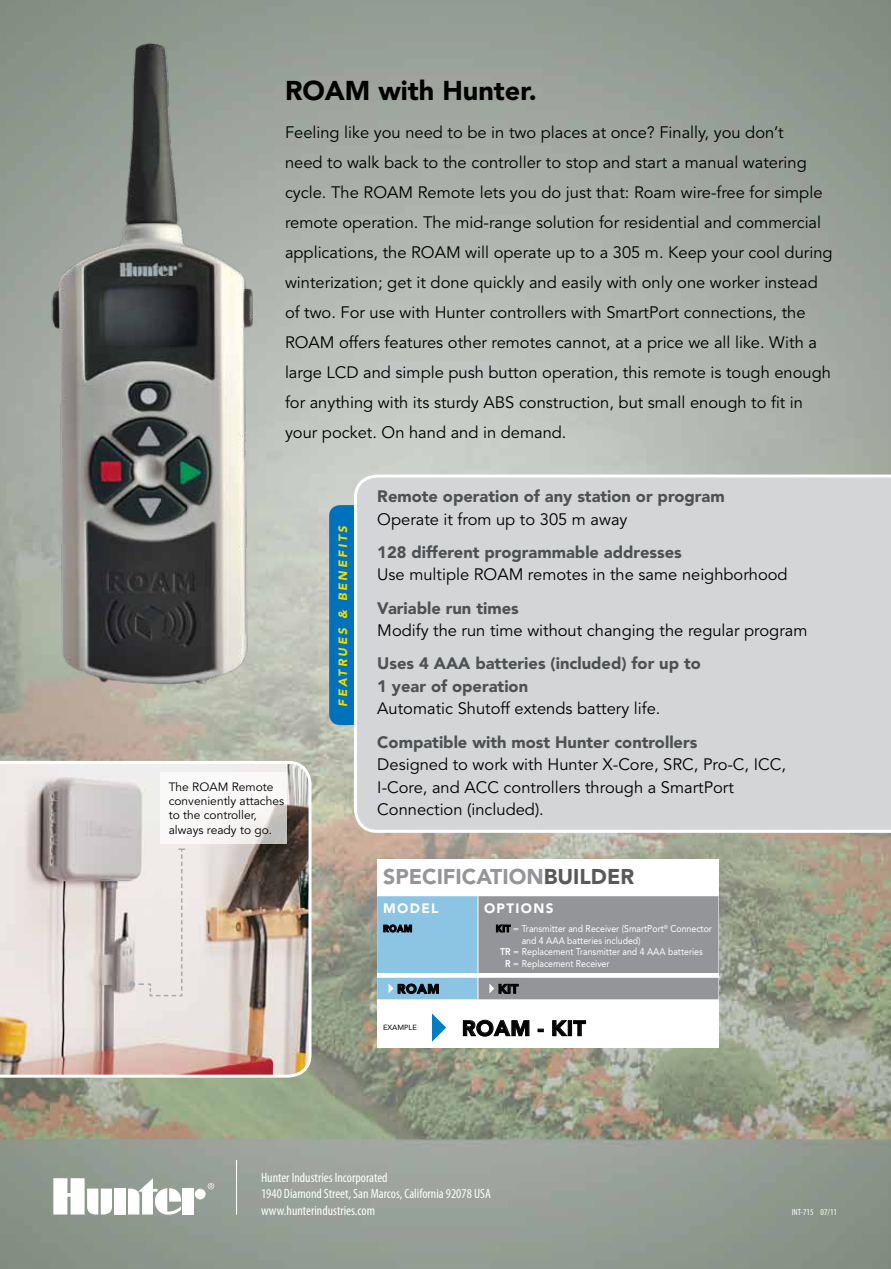
<style>
.page{position:relative;width:891px;height:1269px;background:#fff}
.page>*{position:absolute;margin:0;border:0;box-sizing:border-box;transform-origin:0 0}
.t1{font:900 27px "Avenir";color:#000}
.t2{font:900 21.3px "Avenir";color:#939598}
.t3{font:900 21.3px "Avenir";letter-spacing:.02em;color:#000}
.t4{font:16.5px/30px "Avenir";color:#000}
.t5{font:900 16.5px/22.5px "Avenir";color:#4e5153}
.t6{font:condensed 13.5px/16.2px "Myriad Pro";color:#fff}
.t7{font:900 13.5px "Avenir";letter-spacing:.1em;color:#fff}
.t8{font:900 12.75px "Avenir";letter-spacing:.05em;color:#000}
.t9{font:12px/14.4px "Avenir";color:#000}
.t10{font:italic 900 12px "Avenir";color:#eedc00}
.t11{font:9.75px/11.7px "Avenir";color:#fff;scale:.9 1}
.t12{font:900 9.75px "Avenir";color:#000;scale:.9 1}
.t13{font:condensed 9px "Myriad Pro";color:#fff}
.t14{font:7.5px "Avenir";color:#000}
.s1{color:#58595b}
.s2{font-weight:900;color:#000}
.s3{font-weight:800}
</style>
<div class="page">
<img style="left:0;top:0;width:891px;height:1269px">
<img style="left:7px;top:19px;width:363px;height:705px">
<img style="left:0;top:761px;width:312px;height:317px">
<svg style="left:160px;top:773px;width:127px;height:71px"></svg>
<div style="left:329px;top:505px;width:44px;height:220px;background:#0072bc;border-radius:11px"></div>
<div style="left:354px;top:475px;width:537px;height:358px;background:#d3d5d6"></div>
<svg style="left:129px;top:848px;width:56px;height:149px;background:#e9e4e1"></svg>
<div style="left:377px;top:859px;width:341px;height:189px;background:#fff"></div>
<svg style="left:377px;top:896px;width:341px;height:103px;background:#94a4af"></svg>
<svg style="left:432px;top:1013px;width:15px;height:29px"></svg>
<svg style="left:463px;top:1020px;width:66px;height:17px"></svg>
<svg style="left:538px;top:1029px;width:6px;height:3px"></svg>
<svg style="left:552px;top:1020px;width:34px;height:16px"></svg>
<svg style="left:208px;top:1183px;width:6px;height:6px"></svg>
<div style="left:114px;top:1189px;width:12px;height:26px;background:#fff"></div>
<div style="left:195px;top:1189px;width:11px;height:10px;background:#fff;border-radius:50%"></div>
<div style="left:183px;top:1189px;width:11px;height:26px;background:#fff"></div>
<svg style="left:128px;top:1178px;width:53px;height:37px"></svg>
<svg style="left:53px;top:1178px;width:59px;height:37px"></svg>
<hr style="left:236px;top:1160px;width:1px;height:55px;background:#fff">
<h1 class="t1" style="left:285px;top:74px;width:253px">ROAM with Hunter.</h1>
<p class="t4" style="left:285px;top:117px;width:549px">Feeling like you need to be in two places at once? Finally, you don’t<br>need to walk back to the controller to stop and start a manual watering cycle. The ROAM Remote lets you do just that: Roam wire-free for simple remote operation. The mid-range solution for residential and commercial applications, the ROAM will operate up to a 305 m. Keep your cool during winterization; get it done quickly and easily with only one worker instead of two. For use with Hunter controllers with SmartPort connections, the ROAM offers features other remotes cannot, at a price we all like. With a large LCD and simple push button operation, this remote is tough enough for anything with its sturdy ABS construction, but small enough to fit in your pocket. On hand and in demand.</p>
<p class="t9" style="left:169px;top:780px;width:117px">The ROAM Remote conveniently attaches to the controller, always ready to go.</p>
<p class="t10" style="left:336px;top:707px;width:183px;rotate:-90deg">FEATRUES &amp; BENEFITS</p>
<p class="t5" style="left:377px;top:485px;width:349px">Remote operation of any station or program</p>
<p class="t4" style="left:377px;top:504px;width:252px">Operate it from up to 305 m away</p>
<p class="t5" style="left:377px;top:541px;width:306px">128 different programmable addresses</p>
<p class="t4" style="left:377px;top:560px;width:412px">Use multiple ROAM remotes in the same neighborhood</p>
<p class="t5" style="left:377px;top:597px;width:143px">Variable run times</p>
<p class="t4" style="left:377px;top:616px;width:432px">Modify the run time without changing the regular program</p>
<p class="t5" style="left:377px;top:652px;width:325px">Uses 4 AAA batteries (included) for up to<br>1 year of operation</p>
<p class="t4" style="left:377px;top:694px;width:285px">Automatic Shutoff extends battery life.</p>
<p class="t5" style="left:377px;top:731px;width:322px">Compatible with most Hunter controllers</p>
<p class="t4" style="left:377px;top:754px;width:410px;line-height:22.5px">Designed to work with Hunter X-Core, SRC, Pro-C, ICC,<br>I-Core, and ACC controllers through a SmartPort<br>Connection (included).</p>
<p class="t2" style="left:383px;top:864px;width:253px">SPECIFICATION<span class="s1">BUILDER</span></p>
<p class="t7" style="left:383px;top:900px;width:57px">MODEL</p>
<p class="t7" style="left:484px;top:900px;width:71px">OPTIONS</p>
<p class="t12" style="left:383px;top:923px;width:34px">ROAM</p>
<p class="t11" style="left:496px;top:923px;width:242px"><span class="s2">KIT</span> = Transmitter and Receiver (SmartPort<sup>®</sup> Connector</p>
<p class="t11" style="left:505px;top:946px;width:221px;text-indent:-5px"><span class="s3">TR</span> = Replacement Transmitter and 4 AAA batteries<br><span class="s3">R</span> = Replacement Receiver</p>
<p class="t11" style="left:522px;top:934px;width:134px">and 4 AAA batteries included)</p>
<p class="t8" style="left:397px;top:981px;width:44px">ROAM</p>
<p class="t8" style="left:498px;top:981px;width:22px">KIT</p>
<p class="t14" style="left:383px;top:1023px;width:35px">EXAMPLE</p>
<p class="t3" style="left:462px;top:1015px;width:125px">ROAM - KIT</p>
<p class="t6" style="left:261px;top:1170px;width:231px">Hunter Industries Incorporated<br>1940 Diamond Street, San Marcos, California 92078 USA www.hunterindustries.com</p>
<p class="t13" style="left:792px;top:1207px;width:47px">INT-715 07/11</p>
</div>
